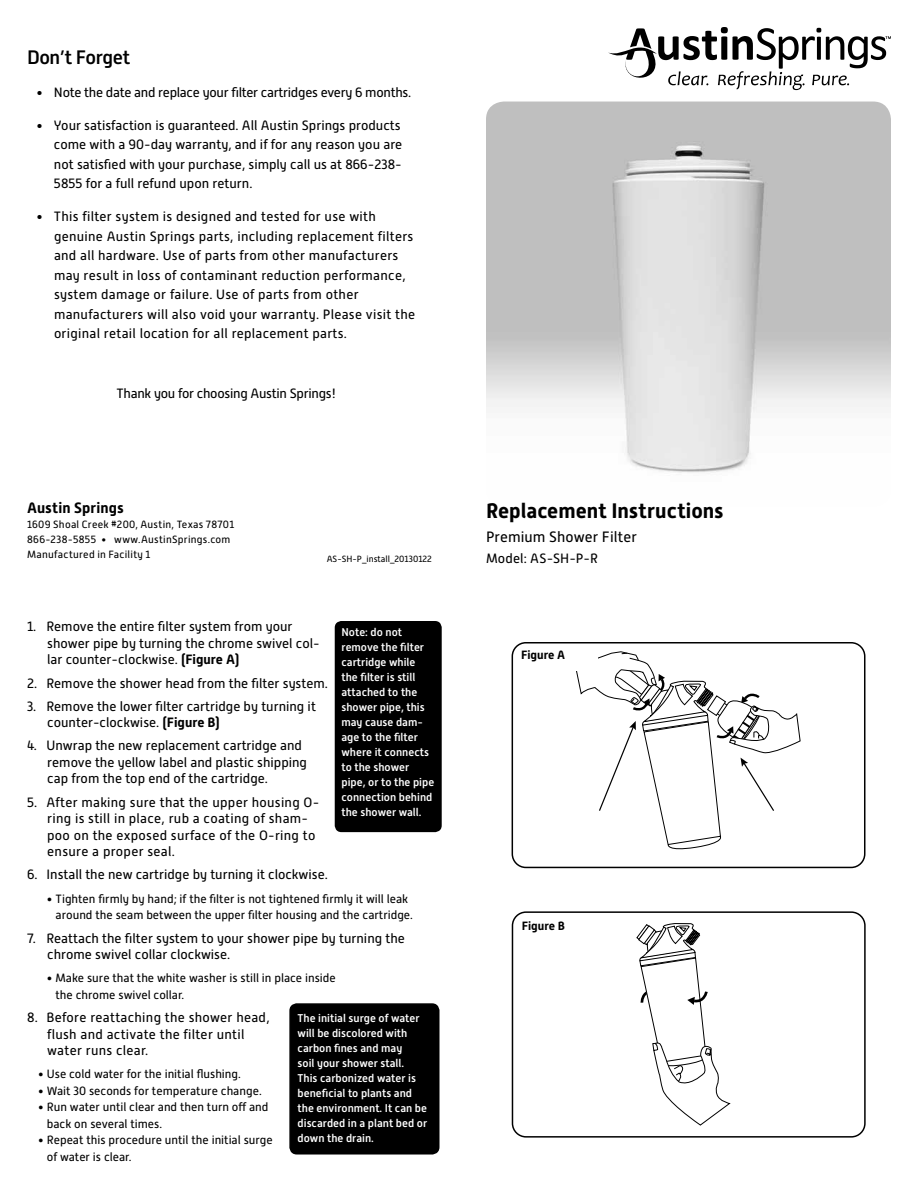
<style>
.page{position:relative;width:918px;height:1188px;background:#fff}
.page>*{position:absolute;margin:0;border:0;box-sizing:border-box;transform-origin:0 0}
.t1{font:700 21px "Alwyn New";color:#000}
.t2{font:500 19.5px "Alwyn New";letter-spacing:-.02em;color:#000}
.t3{font:15px "Alwyn New";letter-spacing:.005em;color:#000}
.t4{font:700 15px "Alwyn New";letter-spacing:.01em;color:#000}
.t5{font:13.5px/16.5px "Alwyn New";color:#000}
.t6{font:13.5px/19.5px "Alwyn New";letter-spacing:.02em;color:#000}
.t7{font:13.5px "Alwyn New";letter-spacing:-.02em;color:#000}
.t8{font:12px/16.5px "Alwyn New";color:#000}
.t9{font:700 12px "Alwyn New";color:#000}
.t10{font:500 11.25px/15px "Alwyn New";color:#fff}
.t11{font:10.5px/15px "Alwyn New";letter-spacing:.025em;color:#000}
.t12{font:9px "Alwyn New";color:#000}
.s1{font-weight:700}
</style>
<div class="page">
<img style="left:486px;top:102px;width:405px;height:371px">
<svg style="left:608px;top:27px;width:283px;height:63px"></svg>
<svg style="left:512px;top:642px;width:354px;height:496px"></svg>
<div style="left:521px;top:650px;width:77px;height:20px;background:#fff"></div>
<div style="left:335px;top:621px;width:107px;height:211px;background:#000;border-radius:7px"></div>
<div style="left:290px;top:1004px;width:149px;height:150px;background:#000;border-radius:7px"></div>
<div style="left:289px;top:1003px;width:151px;height:152px;border:2px solid #000;border-radius:7px"></div>
<h2 class="t2" style="left:27px;top:46px;width:105px">Don’t Forget</h2>
<p class="t7" style="left:36px;top:85px;width:377px">• Note the date and replace your filter cartridges every 6 months.</p>
<p class="t5" style="left:54px;top:116px;width:350px;line-height:19.5px;text-indent:-18px">• Your satisfaction is guaranteed. All Austin Springs products come with a 90-day warranty, and if for any reason you are not satisfied with your purchase, simply call us at 866-238- 5855 for a full refund upon return.</p>
<p class="t6" style="left:54px;top:207px;width:363px;text-indent:-18px">• This filter system is designed and tested for use with genuine Austin Springs parts, including replacement filters and all hardware. Use of parts from other manufacturers may result in loss of contaminant reduction performance, system damage or failure. Use of parts from other manufacturers will also void your warranty. Please visit the original retail location for all replacement parts.</p>
<p class="t7" style="left:117px;top:386px;width:221px">Thank you for choosing Austin Springs!</p>
<p class="t4" style="left:27px;top:499px;width:98px">Austin Springs</p>
<p class="t11" style="left:27px;top:517px;width:209px">1609 Shoal Creek #200, Austin, Texas 78701<br>866-238-5855 • www.AustinSprings.com<br>Manufactured in Facility 1</p>
<p class="t12" style="left:327px;top:554px;width:107px">AS-SH-P_install_20130122</p>
<p class="t5" style="left:47px;top:618px;width:274px;text-indent:-20px">1. Remove the entire filter system from your shower pipe by turning the chrome swivel col&shy;lar counter-clockwise. <span class="s1">(Figure A)</span></p>
<p class="t5" style="left:27px;top:675px;width:303px">2. Remove the shower head from the filter system.</p>
<p class="t5" style="left:47px;top:698px;width:270px;text-indent:-20px">3. Remove the lower filter cartridge by turning it counter-clockwise. <span class="s1">(Figure B)</span></p>
<p class="t5" style="left:47px;top:738px;width:261px;text-indent:-20px">4. Unwrap the new replacement cartridge and remove the yellow label and plastic shipping cap from the top end of the cartridge.</p>
<p class="t6" style="left:47px;top:794px;width:274px;line-height:16.5px;text-indent:-20px">5. After making sure that the upper housing O&shy;ring is still in place, rub a coating of sham&shy;poo on the exposed surface of the O-ring to ensure a proper seal.</p>
<p class="t5" style="left:27px;top:867px;width:302px">6. Install the new cartridge by turning it clockwise.</p>
<p class="t8" style="left:56px;top:890px;width:359px;text-indent:-9px">• Tighten firmly by hand; if the filter is not tightened firmly it will leak around the seam between the upper filter housing and the cartridge.</p>
<p class="t5" style="left:47px;top:930px;width:359px;text-indent:-20px">7. Reattach the filter system to your shower pipe by turning the chrome swivel collar clockwise.</p>
<p class="t8" style="left:56px;top:970px;width:282px;text-indent:-9px">• Make sure that the white washer is still in place inside the chrome swivel collar.</p>
<p class="t6" style="left:47px;top:1009px;width:224px;line-height:16.5px;text-indent:-20px">8. Before reattaching the shower head, flush and activate the filter until water runs clear.</p>
<p class="t8" style="left:38px;top:1066px;width:205px">• Use cold water for the initial flushing.</p>
<p class="t8" style="left:38px;top:1082px;width:225px">• Wait 30 seconds for temperature change.</p>
<p class="t8" style="left:47px;top:1099px;width:223px;text-indent:-9px">• Run water until clear and then turn off and back on several times.</p>
<p class="t8" style="left:47px;top:1132px;width:227px;text-indent:-9px">• Repeat this procedure until the initial surge of water is clear.</p>
<p class="t10" style="left:341px;top:625px;width:94px">Note: do not remove the filter cartridge while the filter is still attached to the shower pipe, this may cause dam&shy;age to the filter where it connects to the shower pipe, or to the pipe connection behind the shower wall.</p>
<p class="t10" style="left:298px;top:1010px;width:131px">The initial surge of water will be discolored with carbon fines and may<br>soil your shower stall.<br>This carbonized water is beneficial to plants and the environment. It can be discarded in a plant bed or down the drain.</p>
<h1 class="t1" style="left:486px;top:499px;width:239px">Replacement Instructions</h1>
<p class="t3" style="left:486px;top:529px;width:152px">Premium Shower Filter</p>
<p class="t5" style="left:486px;top:550px;width:114px">Model: AS-SH-P-R</p>
<p class="t9" style="left:521px;top:648px;width:46px">Figure A</p>
<p class="t9" style="left:522px;top:919px;width:45px">Figure B</p>
</div>
